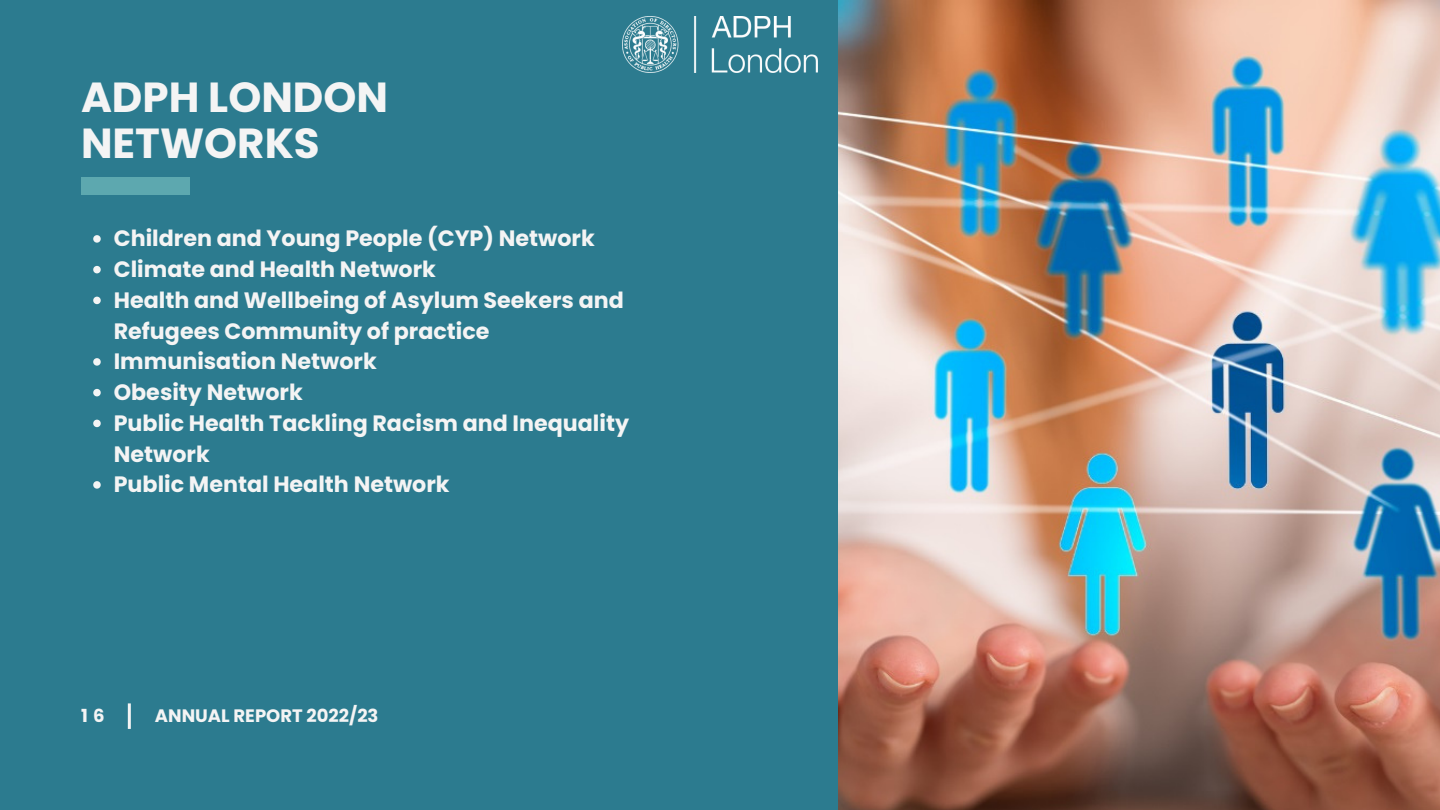
<style>
.page{position:relative;width:1440px;height:810px;background:#2c7b8f}
.page>*{position:absolute;margin:0;border:0;box-sizing:border-box;transform-origin:0 0}
.t1{font:700 42px/45.8px "Poppins";color:#f4f4f4}
.t2{font:700 22.2px/30.8px "Poppins";color:#f4f4f4}
.t3{font:700 18px "Poppins";color:#f4f4f4}
</style>
<div class="page">
<img style="left:839px;top:0;width:601px;height:810px">
<div style="left:81px;top:178px;width:109px;height:17px;background:#5da8af"></div>
<hr style="left:128px;top:703px;width:3px;height:26px;background:#f4f4f4">
<img style="left:623px;top:17px;width:195px;height:56px">
<svg style="left:93px;top:235px;width:8px;height:8px"></svg>
<svg style="left:93px;top:266px;width:8px;height:7px"></svg>
<svg style="left:93px;top:297px;width:8px;height:7px"></svg>
<svg style="left:93px;top:358px;width:8px;height:8px"></svg>
<svg style="left:93px;top:389px;width:8px;height:7px"></svg>
<svg style="left:93px;top:420px;width:8px;height:7px"></svg>
<svg style="left:93px;top:481px;width:8px;height:8px"></svg>
<p class="t1" style="left:81px;top:75px;width:309px">ADPH LONDON<br>NETWORKS</p>
<p class="t2" style="left:114px;top:223px;width:483px">Children and Young People (CYP) Network</p>
<p class="t2" style="left:114px;top:254px;width:324px">Climate and Health Network</p>
<p class="t2" style="left:114px;top:285px;width:512px">Health and Wellbeing of Asylum Seekers and<br>Refugees Community of practice</p>
<p class="t2" style="left:114px;top:346px;width:265px">Immunisation Network</p>
<p class="t2" style="left:114px;top:377px;width:191px">Obesity Network</p>
<p class="t2" style="left:114px;top:408px;width:517px">Public Health Tackling Racism and Inequality<br>Network</p>
<p class="t2" style="left:114px;top:469px;width:337px">Public Mental Health Network</p>
<p class="t3" style="left:81px;top:703px;width:25px">1 6</p>
<p class="t3" style="left:155px;top:703px;width:225px">ANNUAL REPORT 2022/23</p>
</div>
